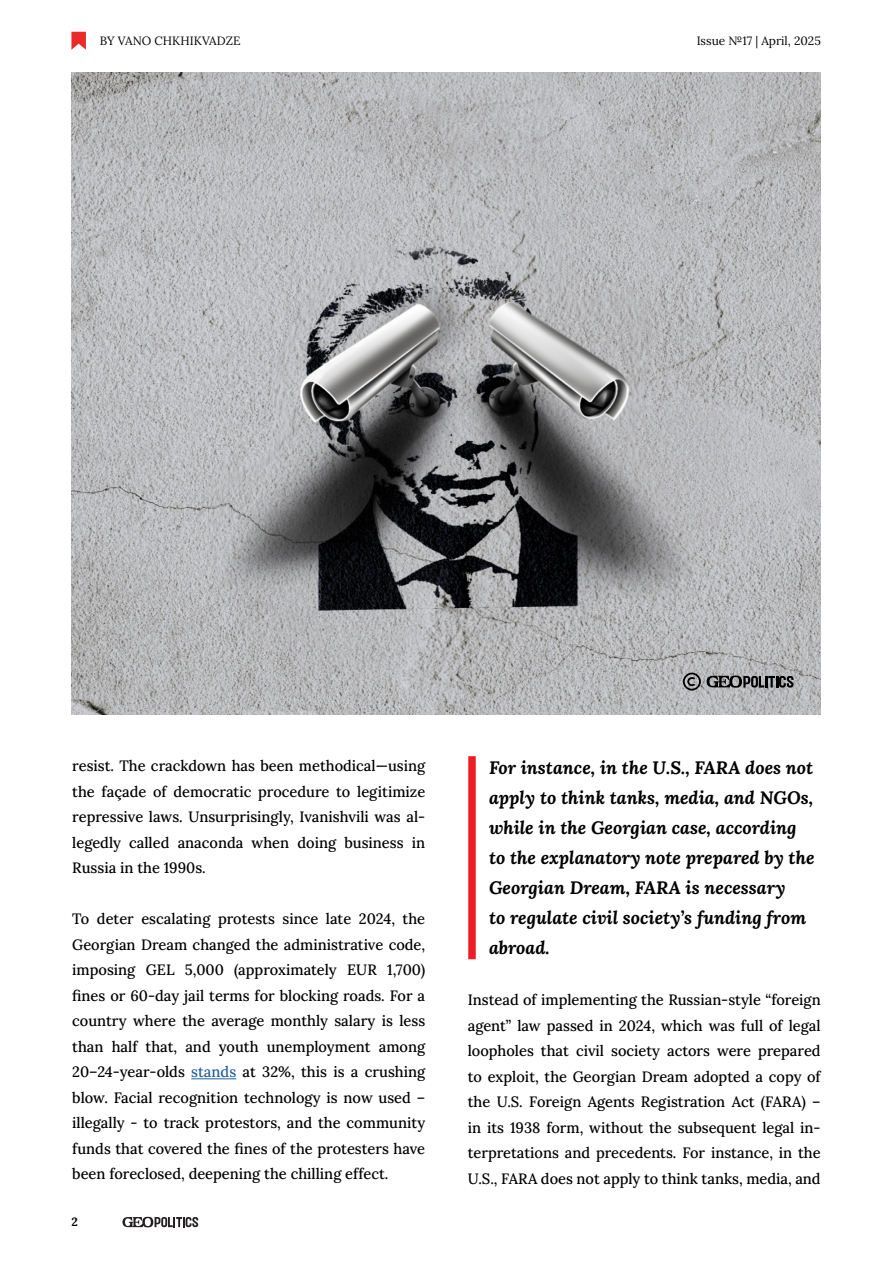
<style>
.page{position:relative;width:893px;height:1263px;background:#fff}
.page>*{position:absolute;margin:0;border:0;box-sizing:border-box;transform-origin:0 0}
.t1{font:italic 700 18px/30px "Lora";color:#000}
.t2{font:500 15px/25.5px "Lora";color:#000;text-align:justify}
.t3{font:12px "Lora";color:#000}
.t4{font:700 12px "Lora";color:#000}
.s1{color:#215e9e}
</style>
<div class="page">
<svg style="left:71px;top:32px;width:15px;height:18px"></svg>
<svg style="left:122px;top:1217px;width:76px;height:10px"></svg>
<img style="left:71px;top:72px;width:750px;height:642px">
<hr style="left:191px;top:1078px;width:45px;height:1px;background:#215e9e">
<div style="left:468px;top:756px;width:8px;height:203px;background:#ed1d24"></div>
<svg style="left:683px;top:673px;width:18px;height:18px"></svg>
<svg style="left:707px;top:675px;width:86px;height:13px"></svg>
<p class="t3" style="left:100px;top:31px;width:142px">BY VANO CHKHIKVADZE</p>
<p class="t3" style="left:697px;top:31px;width:126px">Issue №17 | April, 2025</p>
<p class="t2" style="left:72px;top:752px;width:354px">resist. The crackdown has been methodical—using the façade of democratic procedure to legitimize repressive laws. Unsurprisingly, Ivanishvili was al&shy;legedly called anaconda when doing business in Russia in the 1990s.</p>
<p class="t2" style="left:72px;top:905px;width:354px">To deter escalating protests since late 2024, the Georgian Dream changed the administrative code, imposing GEL 5,000 (approximately EUR 1,700) fines or 60-day jail terms for blocking roads. For a country where the average monthly salary is less than half that, and youth unemployment among 20–24-year-olds <span class="s1">stands</span> at 32%, this is a crushing blow. Facial recognition technology is now used – illegally - to track protestors, and the community funds that covered the fines of the protesters have been foreclosed, deepening the chilling effect.</p>
<p class="t4" style="left:71px;top:1212px;width:8px">2</p>
<p class="t1" style="left:489px;top:752px;width:327px">For instance, in the U.S., FARA does not apply to think tanks, media, and NGOs, while in the Georgian case, according to the explanatory note prepared by the Georgian Dream, FARA is necessary<br>to regulate civil society’s funding from abroad.</p>
<p class="t2" style="left:468px;top:986px;width:354px">Instead of implementing the Russian-style “foreign agent” law passed in 2024, which was full of legal loopholes that civil society actors were prepared to exploit, the Georgian Dream adopted a copy of the U.S. Foreign Agents Registration Act (FARA) – in its 1938 form, without the subsequent legal in&shy;terpretations and precedents. For instance, in the U.S., FARA does not apply to think tanks, media, and</p>
</div>
